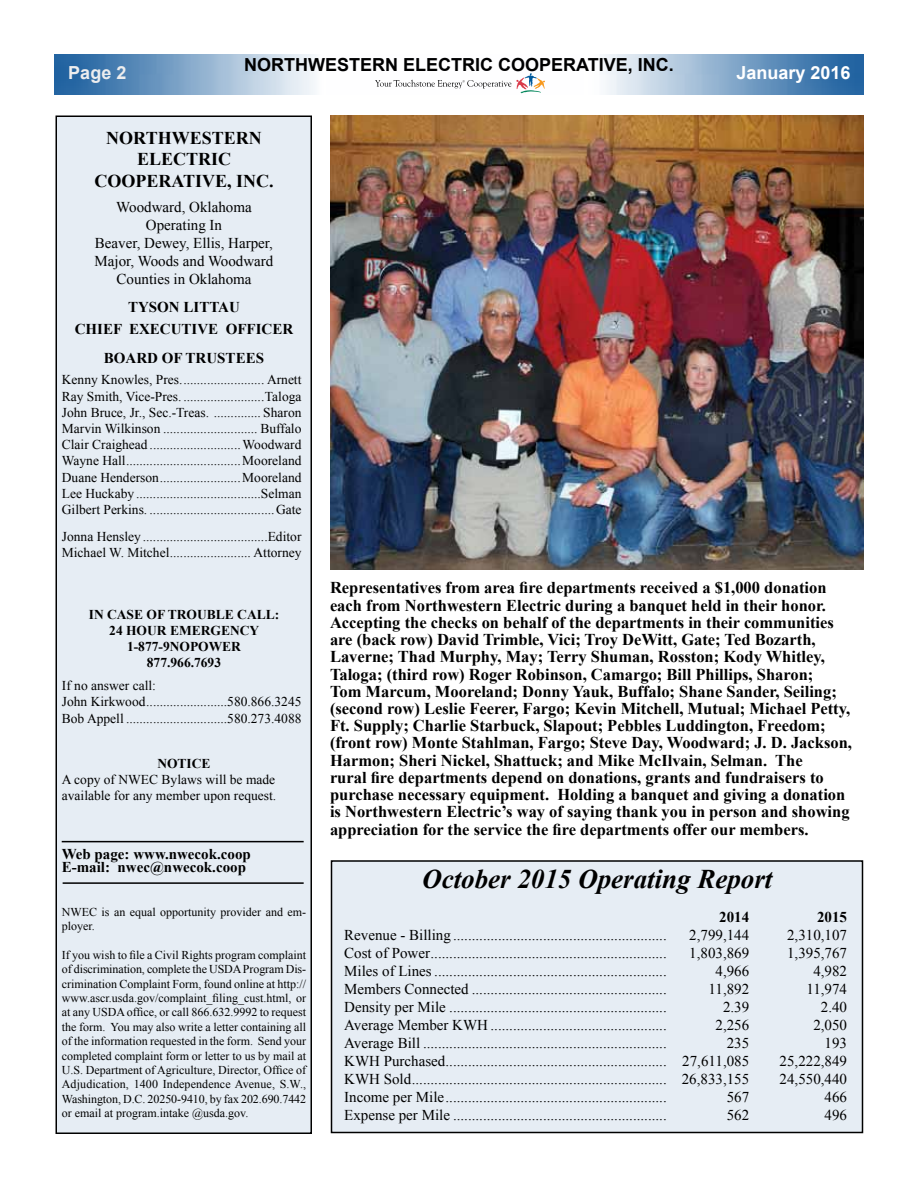
<style>
.page{position:relative;width:918px;height:1188px;background:#fff}
.page>*{position:absolute;margin:0;border:0;box-sizing:border-box;transform-origin:0 0}
.t1{font:italic 700 27px "Times New Roman";color:#000}
.t2{font:700 18px "Arial";color:#000}
.t3{font:700 18px/21.6px "Times New Roman";color:#000;text-align:center}
.t4{font:700 18px "Arial";color:#fff}
.t5{font:700 18px "Arial";color:#ededee}
.t6{font:700 16.5px/17.2px "Times New Roman";color:#000}
.t7{font:15px/18px "Times New Roman";color:#000;text-align:center}
.t8{font:700 15px/21.6px "Times New Roman";color:#000;text-align:center}
.t9{font:13.5px/16.2px "Times New Roman";color:#000}
.t10{font:700 13.5px/16.2px "Times New Roman";color:#000;text-align:center}
.t11{font:12px/14.4px "Times New Roman";color:#000}
</style>
<div class="page">
<img style="left:54px;top:54px;width:810px;height:41px">
<svg style="left:375px;top:73px;width:170px;height:21px"></svg>
<div style="left:332px;top:861px;width:530px;height:271px;background:#e6edf4"></div>
<div style="left:331px;top:860px;width:532px;height:273px;border:2px solid #000"></div>
<div style="left:56px;top:116px;width:255px;height:1017px;background:#e6edf4"></div>
<div style="left:56px;top:116px;width:256px;height:1018px;border:2px solid #000"></div>
<hr style="left:62px;top:841px;width:242px;height:1px;background:#000">
<hr style="left:63px;top:882px;width:241px;height:2px;background:#000">
<img style="left:330px;top:116px;width:534px;height:453px">
<p class="t2" style="left:244px;top:53px;width:431px">NORTHWESTERN ELECTRIC COOPERATIVE, INC.</p>
<p class="t5" style="left:68px;top:61px;width:60px">Page 2</p>
<p class="t4" style="left:736px;top:61px;width:116px">January 2016</p>
<p class="t3" style="left:94px;top:127px;width:181px">NORTHWESTERN<br>ELECTRIC<br>COOPERATIVE, INC.</p>
<p class="t7" style="left:95px;top:197px;width:180px">Woodward, Oklahoma<br>Operating In<br>Beaver, Dewey, Ellis, Harper,<br>Major, Woods and Woodward<br>Counties in Oklahoma</p>
<p class="t8" style="left:75px;top:296px;width:220px">TYSON LITTAU<br>CHIEF EXECUTIVE OFFICER</p>
<p class="t8" style="left:104px;top:347px;width:162px">BOARD OF TRUSTEES</p>
<p class="t9" style="left:62px;top:372px;width:241px;text-align:justify">Kenny Knowles, Pres......................... Arnett Ray Smith, Vice-Pres. ........................Taloga John Bruce, Jr., Sec.-Treas. .............. Sharon Marvin Wilkinson ............................ Buffalo Clair Craighead ...........................Woodward Wayne Hall..................................Mooreland Duane Henderson........................Mooreland Lee Huckaby .....................................Selman Gilbert Perkins. .....................................Gate</p>
<p class="t9" style="left:62px;top:528px;width:241px">Jonna Hensley .....................................Editor<br>Michael W. Mitchel........................ Attorney</p>
<p class="t10" style="left:89px;top:606px;width:192px">IN CASE OF TROUBLE CALL:<br>24 HOUR EMERGENCY<br>1-877-9NOPOWER<br>877.966.7693</p>
<p class="t9" style="left:62px;top:677px;width:241px">If no answer call:<br>John Kirkwood........................580.866.3245<br>Bob Appell ..............................580.273.4088</p>
<p class="t10" style="left:157px;top:755px;width:55px">NOTICE</p>
<p class="t9" style="left:62px;top:771px;width:216px">A copy of NWEC Bylaws will be made available for any member upon request.</p>
<p class="t8" style="left:62px;top:847px;width:191px;line-height:13.5px;text-align:left">Web page: www.nwecok.coop<br>E-mail: nwec@nwecok.coop</p>
<p class="t11" style="left:62px;top:904px;width:246px">NWEC is an equal opportunity provider and em&shy;ployer.</p>
<p class="t11" style="left:62px;top:947px;width:246px;text-align:justify">If you wish to file a Civil Rights program complaint of discrimination, complete the USDA Program Dis&shy;crimination Complaint Form, found online at http:// www.ascr.usda.gov/complaint_filing_cust.html, or at any USDA office, or call 866.632.9992 to request the form. You may also write a letter containing all of the information requested in the form. Send your completed complaint form or letter to us by mail at U.S. Department of Agriculture, Director, Office of Adjudication, 1400 Independence Avenue, S.W., Washington, D.C. 20250-9410, by fax 202.690.7442 or email at program.intake @usda.gov.</p>
<p class="t6" style="left:330px;top:579px;width:524px">Representatives from area fire departments received a $1,000 donation each from Northwestern Electric during a banquet held in their honor.<br>Accepting the checks on behalf of the departments in their communities are (back row) David Trimble, Vici; Troy DeWitt, Gate; Ted Bozarth, Laverne; Thad Murphy, May; Terry Shuman, Rosston; Kody Whitley, Taloga; (third row) Roger Robinson, Camargo; Bill Phillips, Sharon;<br>Tom Marcum, Mooreland; Donny Yauk, Buffalo; Shane Sander, Seiling; (second row) Leslie Feerer, Fargo; Kevin Mitchell, Mutual; Michael Petty, Ft. Supply; Charlie Starbuck, Slapout; Pebbles Luddington, Freedom; (front row) Monte Stahlman, Fargo; Steve Day, Woodward; J. D. Jackson, Harmon; Sheri Nickel, Shattuck; and Mike McIlvain, Selman. The<br>rural fire departments depend on donations, grants and fundraisers to purchase necessary equipment. Holding a banquet and giving a donation is Northwestern Electric’s way of saying thank you in person and showing appreciation for the service the fire departments offer our members.</p>
<h1 class="t1" style="left:422px;top:860px;width:352px">October 2015 Operating Report</h1>
<p class="t8" style="left:719px;top:906px;width:31px">2014</p>
<p class="t8" style="left:817px;top:906px;width:31px">2015</p>
<p class="t7" style="left:344px;top:926px;width:324px">Revenue - Billing .........................................................</p>
<p class="t7" style="left:689px;top:926px;width:61px">2,799,144</p>
<p class="t7" style="left:787px;top:926px;width:61px">2,310,107</p>
<p class="t7" style="left:344px;top:944px;width:324px">Cost of Power...............................................................</p>
<p class="t7" style="left:689px;top:944px;width:61px">1,803,869</p>
<p class="t7" style="left:787px;top:944px;width:61px">1,395,767</p>
<p class="t7" style="left:344px;top:962px;width:324px">Miles of Lines ..............................................................</p>
<p class="t7" style="left:716px;top:962px;width:35px">4,966</p>
<p class="t7" style="left:813px;top:962px;width:35px">4,982</p>
<p class="t7" style="left:344px;top:980px;width:324px">Members Connected ....................................................</p>
<p class="t7" style="left:709px;top:980px;width:42px">11,892</p>
<p class="t7" style="left:806px;top:980px;width:42px">11,974</p>
<p class="t7" style="left:344px;top:998px;width:324px">Density per Mile ..........................................................</p>
<p class="t7" style="left:723px;top:998px;width:28px">2.39</p>
<p class="t7" style="left:821px;top:998px;width:28px">2.40</p>
<p class="t7" style="left:344px;top:1016px;width:324px">Average Member KWH ...............................................</p>
<p class="t7" style="left:716px;top:1016px;width:35px">2,256</p>
<p class="t7" style="left:813px;top:1016px;width:35px">2,050</p>
<p class="t7" style="left:344px;top:1034px;width:324px">Average Bill .................................................................</p>
<p class="t7" style="left:727px;top:1034px;width:24px">235</p>
<p class="t7" style="left:825px;top:1034px;width:24px">193</p>
<p class="t7" style="left:344px;top:1052px;width:406px">KWH Purchased........................................................... 27,611,085</p>
<p class="t7" style="left:780px;top:1052px;width:69px">25,222,849</p>
<p class="t7" style="left:344px;top:1070px;width:406px">KWH Sold.................................................................... 26,833,155</p>
<p class="t7" style="left:780px;top:1070px;width:69px">24,550,440</p>
<p class="t7" style="left:344px;top:1088px;width:324px">Income per Mile...........................................................</p>
<p class="t7" style="left:727px;top:1088px;width:24px">567</p>
<p class="t7" style="left:825px;top:1088px;width:24px">466</p>
<p class="t7" style="left:344px;top:1106px;width:324px">Expense per Mile .........................................................</p>
<p class="t7" style="left:727px;top:1106px;width:24px">562</p>
<p class="t7" style="left:825px;top:1106px;width:24px">496</p>
</div>
